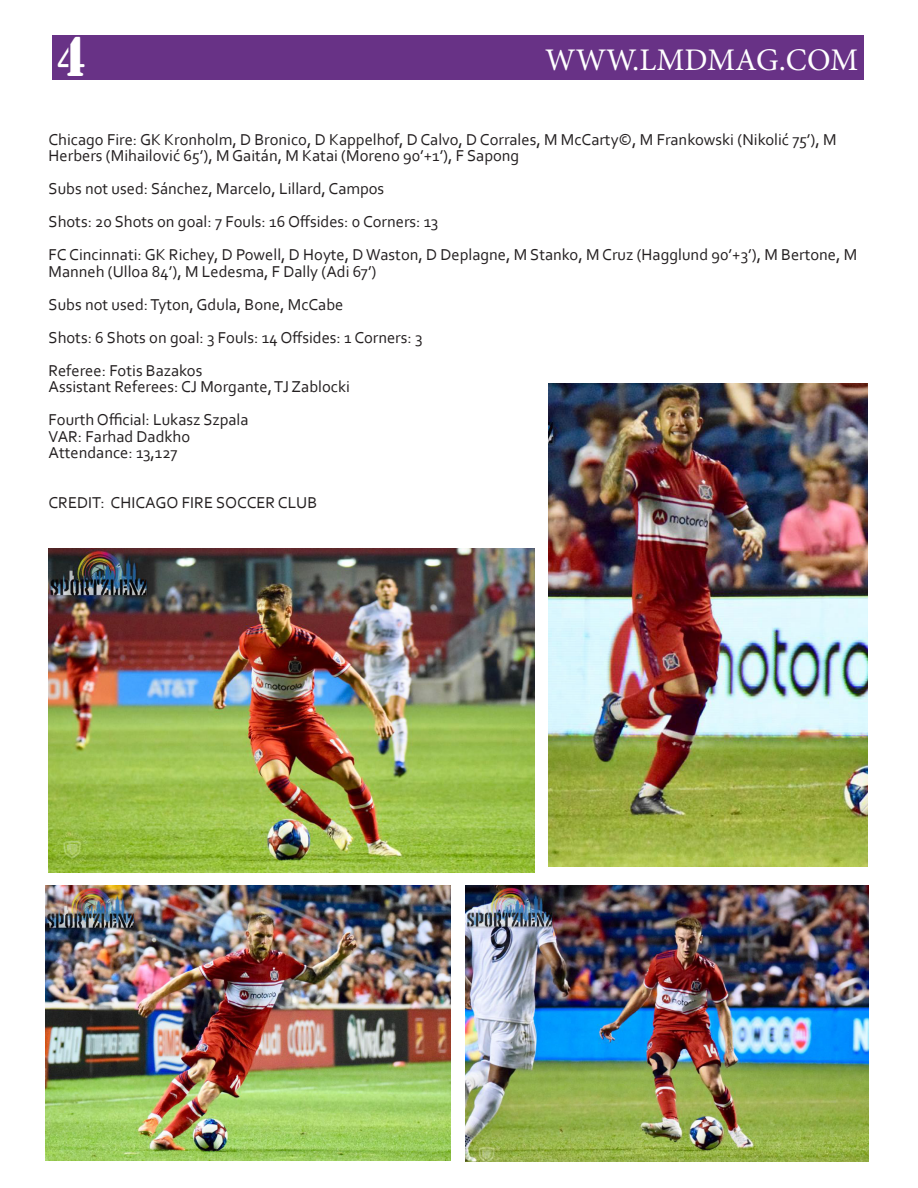
<style>
.page{position:relative;width:918px;height:1188px;background:#fff}
.page>*{position:absolute;margin:0;border:0;box-sizing:border-box;transform-origin:0 0}
.t1{font:52.35px "Stencil Std";color:#fff;scale:.88 1}
.t2{font:31.5px "Minion Pro";color:#fff}
.t3{font:16.5px/33px "Corbel";color:#231f20}
</style>
<div class="page">
<div style="left:52px;top:35px;width:812px;height:45px;background:#683286"></div>
<img style="left:49px;top:548px;width:486px;height:324px">
<img style="left:466px;top:886px;width:402px;height:275px">
<img style="left:46px;top:886px;width:404px;height:275px">
<img style="left:548px;top:383px;width:320px;height:484px">
<h1 class="t1" style="left:57px;top:23px;width:34px">4</h1>
<h2 class="t2" style="left:545px;top:39px;width:315px">WWW.LMDMAG.COM</h2>
<p class="t3" style="left:49px;top:131px;width:790px;line-height:16.5px">Chicago Fire: GK Kronholm, D Bronico, D Kappelhof, D Calvo, D Corrales, M McCarty©, M Frankowski (Nikolić 75’), M<br>Herbers (Mihailović 65’), M Gaitán, M Katai (Moreno 90’+1’), F Sapong</p>
<p class="t3" style="left:49px;top:172px;width:810px">Subs not used: Sánchez, Marcelo, Lillard, Campos<br>Shots: 20 Shots on goal: 7 Fouls: 16 Offsides: 0 Corners: 13<br>FC Cincinnati: GK Richey, D Powell, D Hoyte, D Waston, D Deplagne, M Stanko, M Cruz (Hagglund 90’+3’), M Bertone, M</p>
<p class="t3" style="left:49px;top:254px;width:376px">Manneh (Ulloa 84’), M Ledesma, F Dally (Adi 67’)<br>Subs not used: Tyton, Gdula, Bone, McCabe<br>Shots: 6 Shots on goal: 3 Fouls: 14 Offsides: 1 Corners: 3<br>Referee: Fotis Bazakos</p>
<p class="t3" style="left:49px;top:370px;width:303px">Assistant Referees: CJ Morgante, TJ Zablocki<br>Fourth Official: Lukasz Szpala</p>
<p class="t3" style="left:49px;top:428px;width:143px;line-height:16.5px">VAR: Farhad Dadkho<br>Attendance: 13,127</p>
<p class="t3" style="left:49px;top:485px;width:270px">CREDIT: CHICAGO FIRE SOCCER CLUB</p>
</div>
